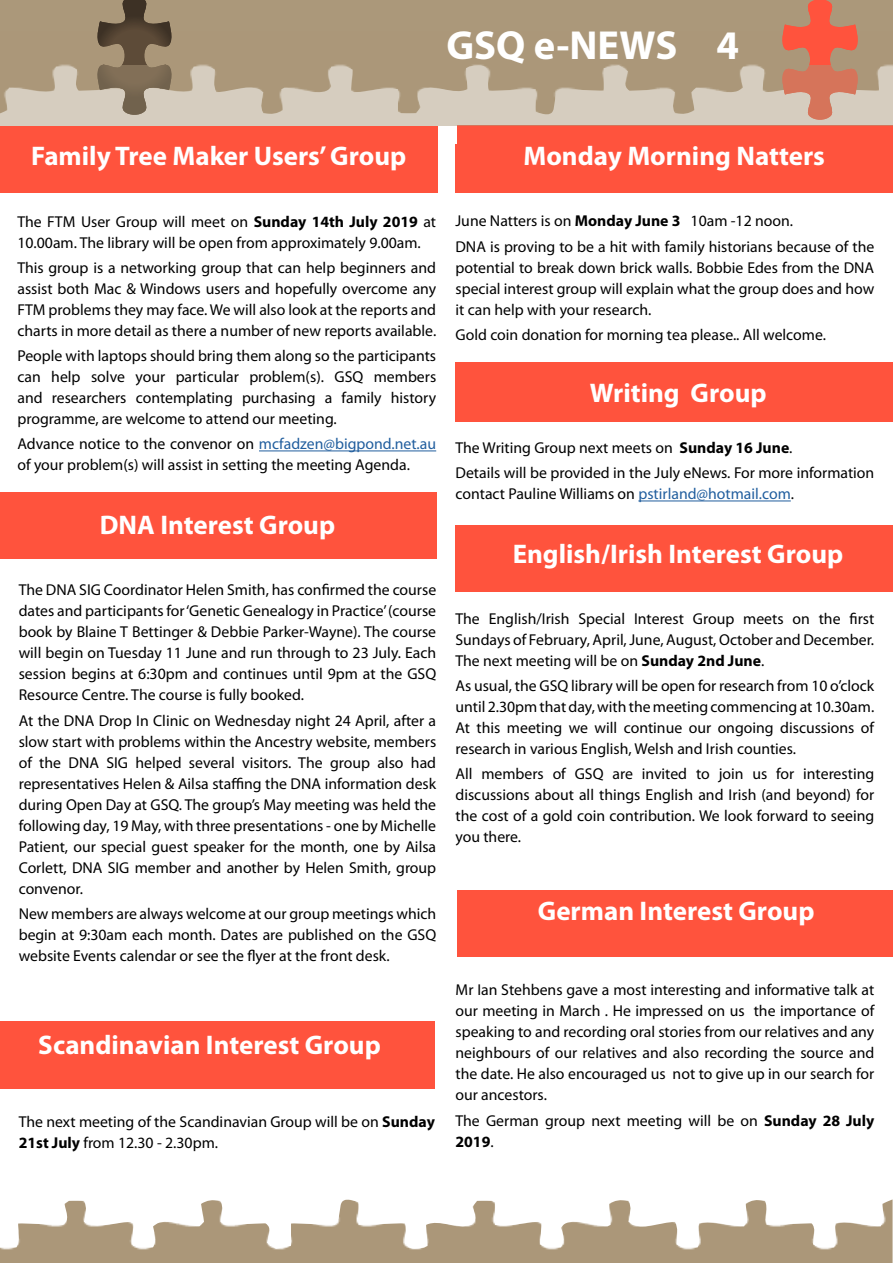
<style>
.page{position:relative;width:893px;height:1263px;background:#fff}
.page>*{position:absolute;margin:0;border:0;box-sizing:border-box;transform-origin:0 0}
.t1{font:700 40.65px "Myriad Pro";color:#fff}
.t2{font:700 27px "Myriad Pro";color:#fff}
.t3{font:15.75px/21px "Myriad Pro";color:#000;text-align:justify}
.s1{font-weight:700}
.s2{color:#215e9e}
</style>
<div class="page">
<div style="left:0;top:0;width:893px;height:31px;background:#ab987a"></div>
<svg style="left:94px;top:0;width:81px;height:66px"></svg>
<svg style="left:779px;top:0;width:82px;height:66px"></svg>
<div style="left:455px;top:525px;width:438px;height:67px;background:#ff533d"></div>
<div style="left:455px;top:362px;width:438px;height:59px;background:#ff533d"></div>
<div style="left:0;top:126px;width:437px;height:67px;background:#ff533d"></div>
<img style="left:0;top:1199px;width:892px;height:64px">
<div style="left:0;top:492px;width:436px;height:67px;background:#ff533d"></div>
<div style="left:457px;top:126px;width:436px;height:67px;background:#ff533d"></div>
<div style="left:455px;top:145px;width:438px;height:48px;background:#ff533d"></div>
<svg style="left:0;top:66px;width:893px;height:60px;background:#c5b39f"></svg>
<hr style="left:638px;top:501px;width:153px;height:1px;background:#215e9e">
<div style="left:457px;top:890px;width:436px;height:67px;background:#ff533d"></div>
<div style="left:0;top:1021px;width:435px;height:67px;background:#ff533d"></div>
<hr style="left:259px;top:450px;width:177px;height:1px;background:#215e9e">
<h1 class="t1" style="left:446px;top:19px;width:294px">GSQ e-NEWS 4</h1>
<h2 class="t2" style="left:31px;top:138px;width:377px">Family Tree Maker Users’ Group</h2>
<p class="t3" style="left:17px;top:211px;width:420px">The FTM User Group will meet on <span class="s1">Sunday 14th July 2019</span> at<br>10.00am. The library will be open from approximately 9.00am.</p>
<p class="t3" style="left:17px;top:257px;width:420px">This group is a networking group that can help beginners and assist both Mac &amp; Windows users and hopefully overcome any FTM problems they may face. We will also look at the reports and charts in more detail as there a number of new reports available.</p>
<p class="t3" style="left:17px;top:345px;width:420px">People with laptops should bring them along so the participants can help solve your particular problem(s). GSQ members and researchers contemplating purchasing a family history programme, are welcome to attend our meeting.</p>
<p class="t3" style="left:17px;top:433px;width:420px">Advance notice to the convenor on <span class="s2">mcfadzen@bigpond.net.au </span>of your problem(s) will assist in setting the meeting Agenda.</p>
<h2 class="t2" style="left:100px;top:507px;width:237px">DNA Interest Group</h2>
<p class="t3" style="left:19px;top:579px;width:419px">The DNA SIG Coordinator Helen Smith, has confirmed the course dates and participants for ‘Genetic Genealogy in Practice’ (course book by Blaine T Bettinger &amp; Debbie Parker-Wayne). The course will begin on Tuesday 11 June and run through to 23 July. Each session begins at 6:30pm and continues until 9pm at the GSQ Resource Centre. The course is fully booked.</p>
<p class="t3" style="left:19px;top:710px;width:419px">At the DNA Drop In Clinic on Wednesday night 24 April, after a slow start with problems within the Ancestry website, members of the DNA SIG helped several visitors. The group also had representatives Helen &amp; Ailsa staffing the DNA information desk during Open Day at GSQ. The group’s May meeting was held the following day, 19 May, with three presentations - one by Michelle Patient, our special guest speaker for the month, one by Ailsa Corlett, DNA SIG member and another by Helen Smith, group convenor.</p>
<p class="t3" style="left:19px;top:903px;width:419px">New members are always welcome at our group meetings which begin at 9:30am each month. Dates are published on the GSQ website Events calendar or see the flyer at the front desk.</p>
<h2 class="t2" style="left:38px;top:1027px;width:344px">Scandinavian Interest Group</h2>
<p class="t3" style="left:19px;top:1111px;width:418px">The next meeting of the Scandinavian Group will be on <span class="s1">Sunday<br>21st July</span> from 12.30 - 2.30pm.</p>
<h2 class="t2" style="left:523px;top:138px;width:303px">Monday Morning Natters</h2>
<p class="t3" style="left:455px;top:208px;width:420px;line-height:25.2px">June Natters is on <span class="s1">Monday June 3</span> 10am -12 noon.<br>DNA is proving to be a hit with family historians because of the</p>
<p class="t3" style="left:455px;top:257px;width:420px">potential to break down brick walls. Bobbie Edes from the DNA special interest group will explain what the group does and how it can help with your research.</p>
<p class="t3" style="left:455px;top:324px;width:372px">Gold coin donation for morning tea please.. All welcome.</p>
<h2 class="t2" style="left:590px;top:375px;width:178px">Writing Group</h2>
<p class="t3" style="left:455px;top:435px;width:420px;line-height:25.2px">The Writing Group next meets on <span class="s1">Sunday 16 June</span>.<br>Details will be provided in the July eNews. For more information</p>
<p class="t3" style="left:455px;top:483px;width:340px">contact Pauline Williams on <span class="s2">pstirland@hotmail.com</span>.</p>
<h2 class="t2" style="left:513px;top:537px;width:332px">English/Irish Interest Group</h2>
<p class="t3" style="left:455px;top:608px;width:420px">The English/Irish Special Interest Group meets on the first Sundays of February, April, June, August, October and December.<br>The next meeting will be on <span class="s1">Sunday 2nd June</span>.</p>
<p class="t3" style="left:455px;top:675px;width:420px">As usual, the GSQ library will be open for research from 10 o’clock until 2.30pm that day, with the meeting commencing at 10.30am.<br>At this meeting we will continue our ongoing discussions of research in various English, Welsh and Irish counties.</p>
<p class="t3" style="left:455px;top:763px;width:420px">All members of GSQ are invited to join us for interesting discussions about all things English and Irish (and beyond) for the cost of a gold coin contribution. We look forward to seeing you there.</p>
<h2 class="t2" style="left:538px;top:893px;width:278px">German Interest Group</h2>
<p class="t3" style="left:455px;top:979px;width:420px">Mr Ian Stehbens gave a most interesting and informative talk at our meeting in March . He impressed on us the importance of speaking to and recording oral stories from our relatives and any neighbours of our relatives and also recording the source and the date. He also encouraged us not to give up in our search for our ancestors.</p>
<p class="t3" style="left:455px;top:1110px;width:420px">The German group next meeting will be on <span class="s1">Sunday 28 July<br>2019</span>.</p>
</div>
